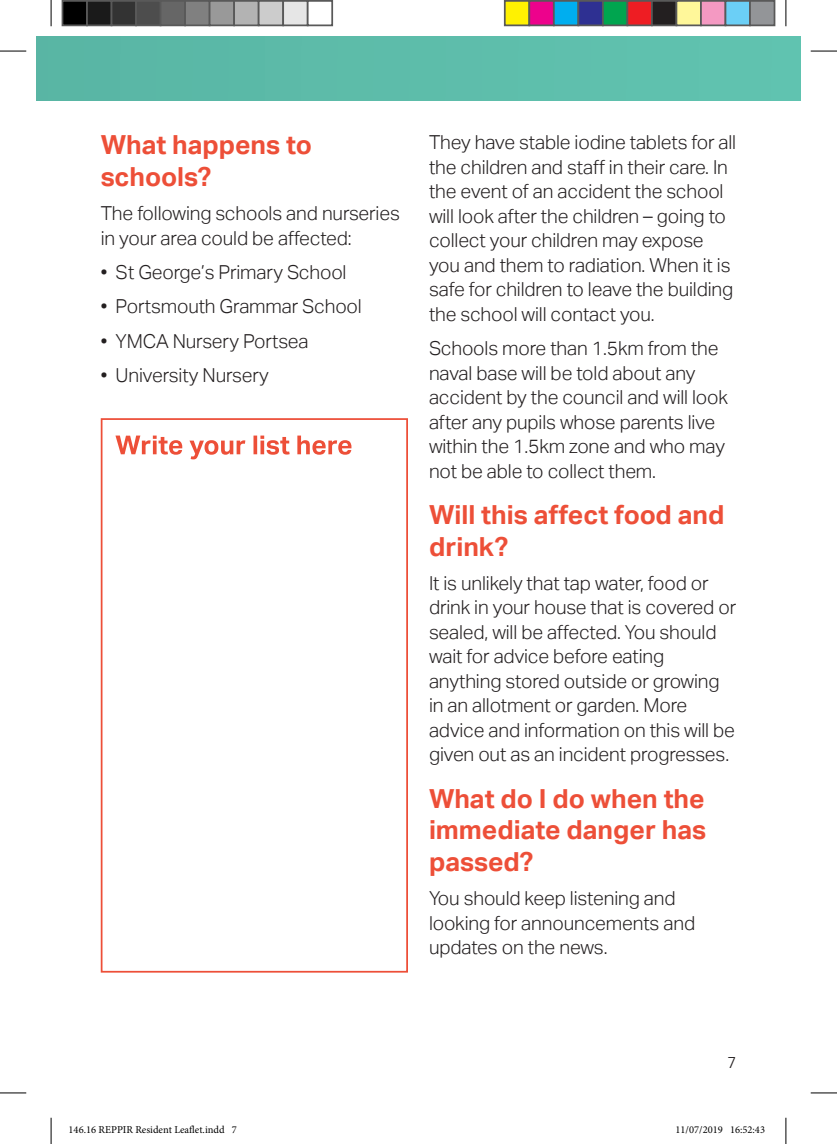
<style>
.page{position:relative;width:837px;height:1144px;background:#fff}
.page>*{position:absolute;margin:0;border:0;box-sizing:border-box;transform-origin:0 0}
.Numbered_head{font:700 26.25px/31.5px "Aktiv Grotesk";color:#ed4f38}
._3__Body{font:300 19.25px/24.5px "Aktiv Grotesk";letter-spacing:-.01em;color:#231f20}
.t1{font:300 15.75px "Frutiger";color:#231f20}
.t2{font:10.5px "Minion Pro";color:#000}
</style>
<div class="page">
<div style="left:36px;top:36px;width:764px;height:65px;background:#5dbdaa"></div>
<div style="left:101px;top:418px;width:307px;height:554px;border:2px solid #ed4f38"></div>
<svg style="left:115px;top:436px;width:236px;height:23px"></svg>
<svg style="left:0;top:51px;width:26px;height:1px"></svg>
<svg style="left:810px;top:51px;width:26px;height:1px"></svg>
<svg style="left:0;top:1092px;width:26px;height:1px"></svg>
<svg style="left:810px;top:1092px;width:26px;height:1px"></svg>
<svg style="left:51px;top:0;width:1px;height:26px"></svg>
<svg style="left:51px;top:1118px;width:1px;height:26px"></svg>
<svg style="left:785px;top:0;width:1px;height:26px"></svg>
<svg style="left:785px;top:1118px;width:1px;height:26px"></svg>
<div style="left:62px;top:1px;width:25px;height:24px;background:#000"></div>
<div style="left:62px;top:0;width:26px;height:26px;border:2px solid #595959"></div>
<div style="left:87px;top:1px;width:24px;height:24px;background:#1a1a1a"></div>
<div style="left:86px;top:0;width:26px;height:26px;border:2px solid #595959"></div>
<div style="left:111px;top:1px;width:25px;height:24px;background:#333"></div>
<div style="left:111px;top:0;width:26px;height:26px;border:2px solid #595959"></div>
<div style="left:136px;top:1px;width:24px;height:24px;background:#4d4d4d"></div>
<div style="left:135px;top:0;width:26px;height:26px;border:2px solid #595959"></div>
<div style="left:160px;top:1px;width:25px;height:24px;background:#666"></div>
<div style="left:160px;top:0;width:26px;height:26px;border:2px solid #595959"></div>
<div style="left:185px;top:1px;width:24px;height:24px;background:#808080"></div>
<div style="left:184px;top:0;width:26px;height:26px;border:2px solid #595959"></div>
<div style="left:209px;top:1px;width:25px;height:24px;background:#999"></div>
<div style="left:209px;top:0;width:26px;height:26px;border:2px solid #595959"></div>
<div style="left:234px;top:1px;width:24px;height:24px;background:#b3b3b3"></div>
<div style="left:233px;top:0;width:26px;height:26px;border:2px solid #595959"></div>
<div style="left:258px;top:1px;width:25px;height:24px;background:#ccc"></div>
<div style="left:258px;top:0;width:26px;height:26px;border:2px solid #595959"></div>
<div style="left:283px;top:1px;width:24px;height:24px;background:#e6e6e6"></div>
<div style="left:282px;top:0;width:26px;height:26px;border:2px solid #595959"></div>
<div style="left:307px;top:0;width:26px;height:26px;border:2px solid #595959"></div>
<div style="left:504px;top:1px;width:25px;height:24px;background:#fff101"></div>
<div style="left:503px;top:0;width:27px;height:26px;border:2px solid #595959"></div>
<div style="left:529px;top:1px;width:24px;height:24px;background:#ed028c"></div>
<div style="left:528px;top:0;width:26px;height:26px;border:2px solid #595959"></div>
<div style="left:553px;top:1px;width:25px;height:24px;background:#00aeef"></div>
<div style="left:552px;top:0;width:27px;height:26px;border:2px solid #595959"></div>
<div style="left:578px;top:1px;width:24px;height:24px;background:#2e3092"></div>
<div style="left:577px;top:0;width:26px;height:26px;border:2px solid #595959"></div>
<div style="left:602px;top:1px;width:25px;height:24px;background:#00a54f"></div>
<div style="left:601px;top:0;width:27px;height:26px;border:2px solid #595959"></div>
<div style="left:627px;top:1px;width:24px;height:24px;background:#ee1d23"></div>
<div style="left:626px;top:0;width:26px;height:26px;border:2px solid #595959"></div>
<div style="left:651px;top:1px;width:25px;height:24px;background:#231f20"></div>
<div style="left:650px;top:0;width:27px;height:26px;border:2px solid #595959"></div>
<div style="left:676px;top:1px;width:24px;height:24px;background:#fff79a"></div>
<div style="left:675px;top:0;width:26px;height:26px;border:2px solid #595959"></div>
<div style="left:700px;top:1px;width:25px;height:24px;background:#f499c2"></div>
<div style="left:699px;top:0;width:27px;height:26px;border:2px solid #595959"></div>
<div style="left:725px;top:1px;width:24px;height:24px;background:#6bcff6"></div>
<div style="left:724px;top:0;width:26px;height:26px;border:2px solid #595959"></div>
<div style="left:749px;top:1px;width:25px;height:24px;background:#939598"></div>
<div style="left:748px;top:0;width:27px;height:26px;border:2px solid #595959"></div>
<p class="Numbered_head" style="left:101px;top:129px;width:212px">What happens to schools?</p>
<p class="_3__Body" style="left:101px;top:201px;width:300px">The following schools and nurseries in your area could be affected:</p>
<p class="_3__Body" style="left:101px;top:260px;width:247px">• St George’s Primary School</p>
<p class="_3__Body" style="left:101px;top:294px;width:262px">• Portsmouth Grammar School</p>
<p class="_3__Body" style="left:101px;top:329px;width:209px">• YMCA Nursery Portsea</p>
<p class="_3__Body" style="left:101px;top:363px;width:169px">• University Nursery</p>
<p class="_3__Body" style="left:429px;top:130px;width:308px">They have stable iodine tablets for all the children and staff in their care. In the event of an accident the school will look after the children – going to collect your children may expose you and them to radiation. When it is safe for children to leave the building the school will contact you.</p>
<p class="_3__Body" style="left:429px;top:336px;width:300px">Schools more than 1.5km from the naval base will be told about any accident by the council and will look after any pupils whose parents live within the 1.5km zone and who may not be able to collect them.</p>
<p class="Numbered_head" style="left:429px;top:499px;width:297px">Will this affect food and drink?</p>
<p class="_3__Body" style="left:429px;top:571px;width:308px">It is unlikely that tap water, food or drink in your house that is covered or sealed, will be affected. You should wait for advice before eating anything stored outside or growing in an allotment or garden. More advice and information on this will be given out as an incident progresses.</p>
<p class="Numbered_head" style="left:429px;top:783px;width:279px;text-align:justify">What do I do when the immediate danger has passed?</p>
<p class="_3__Body" style="left:429px;top:886px;width:267px">You should keep listening and looking for announcements and updates on the news.</p>
<p class="t1" style="left:727px;top:1054px;width:10px">7</p>
<p class="t2" style="left:69px;top:1123px;width:170px">146.16 REPPIR Resident Leaflet.indd 7</p>
<p class="t2" style="left:675px;top:1123px;width:91px">11/07/2019 16:52:43</p>
</div>
